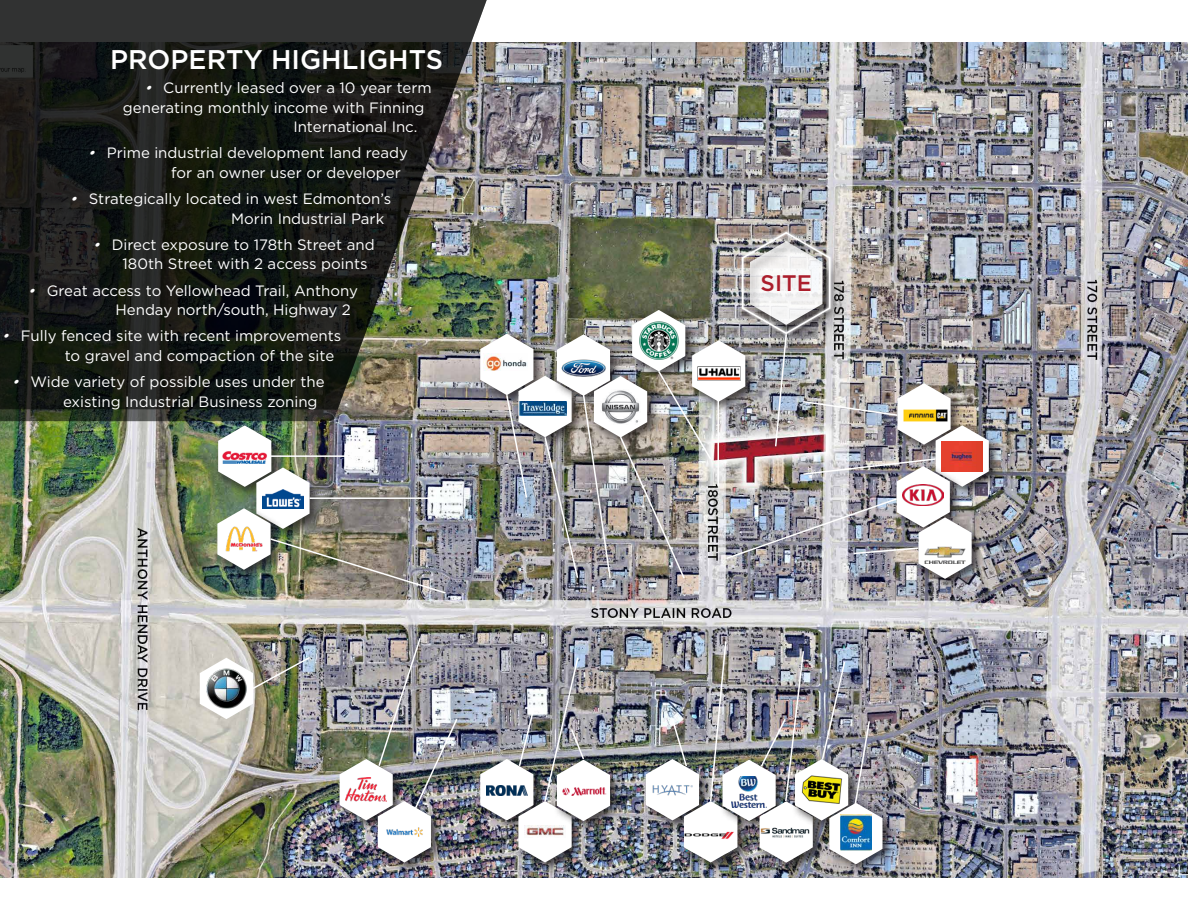
<style>
.page{position:relative;width:1188px;height:918px;background:#fff}
.page>*{position:absolute;margin:0;border:0;box-sizing:border-box;transform-origin:0 0}
.t1{font:500 27px "Gotham";color:#fff}
.Body_Text{font:500 22.5px "Gotham";color:#ab1e2c}
.t2{font:15px/19.5px "Gotham";color:#fff}
.s1{font-style:italic}
</style>
<div class="page">
<img style="left:0;top:42px;width:1188px;height:835px">
<img style="left:0;top:0;width:496px;height:421px">
<div style="left:336px;top:757px;width:70px;height:76px;background:#231f20;opacity:.75"></div>
<div style="left:374px;top:799px;width:70px;height:76px;background:#231f20;opacity:.75"></div>
<div style="left:477px;top:757px;width:69px;height:76px;background:#231f20;opacity:.75"></div>
<div style="left:515px;top:799px;width:70px;height:76px;background:#231f20;opacity:.75"></div>
<div style="left:553px;top:757px;width:70px;height:76px;background:#231f20;opacity:.75"></div>
<img style="left:340px;top:636px;width:119px;height:227px">
<img style="left:480px;top:656px;width:130px;height:207px">
<div style="left:642px;top:757px;width:70px;height:76px;background:#231f20;opacity:.75"></div>
<div style="left:681px;top:799px;width:69px;height:76px;background:#231f20;opacity:.75"></div>
<div style="left:756px;top:799px;width:70px;height:76px;background:#231f20;opacity:.75"></div>
<div style="left:215px;top:423px;width:69px;height:76px;background:#231f20;opacity:.75"></div>
<div style="left:214px;top:506px;width:70px;height:76px;background:#231f20;opacity:.75"></div>
<img style="left:217px;top:425px;width:230px;height:170px">
<div style="left:477px;top:331px;width:69px;height:76px;background:#231f20;opacity:.75"></div>
<div style="left:932px;top:423px;width:70px;height:76px;background:#231f20;opacity:.75"></div>
<img style="left:200px;top:656px;width:112px;height:63px">
<div style="left:826px;top:800px;width:70px;height:77px;background:#231f20;opacity:.75"></div>
<img style="left:646px;top:640px;width:237px;height:224px">
<img style="left:732px;top:776px;width:34px;height:31px">
<div style="left:915px;top:515px;width:70px;height:76px;background:#231f20;opacity:.75"></div>
<img style="left:480px;top:231px;width:509px;height:349px">
<p class="t1" style="left:110px;top:42px;width:334px">PROPERTY HIGHLIGHTS</p>
<p class="t2" style="left:144px;top:78px;width:289px"><span class="s1">•</span> Currently leased over a 10 year term</p>
<p class="t2" style="left:123px;top:97px;width:303px">generating monthly income with Finning</p>
<p class="t2" style="left:293px;top:117px;width:126px">International Inc.</p>
<p class="t2" style="left:171px;top:143px;width:238px;text-indent:-84px"><span class="s1">•</span> Prime industrial development land ready for an owner user or developer</p>
<p class="t2" style="left:231px;top:189px;width:162px;text-indent:-162px"><span class="s1">•</span> Strategically located in west Edmonton’s<br>Morin Industrial Park</p>
<p class="t2" style="left:123px;top:235px;width:254px;text-indent:-30px"><span class="s1">•</span> Direct exposure to 178th Street and<br>180th Street with 2 access points</p>
<p class="t2" style="left:115px;top:280px;width:244px;text-indent:-88px"><span class="s1">•</span> Great access to Yellowhead Trail, Anthony<br>Henday north/south, Highway 2</p>
<p class="t2" style="left:65px;top:326px;width:278px;text-indent:-64px"><span class="s1">•</span> Fully fenced site with recent improvements to gravel and compaction of the site</p>
<p class="t2" style="left:63px;top:372px;width:263px;text-indent:-52px"><span class="s1">•</span> Wide variety of possible uses under the existing Industrial Business zoning</p>
<p class="Body_Text" style="left:761px;top:268px;width:53px">SITE</p>
</div>
